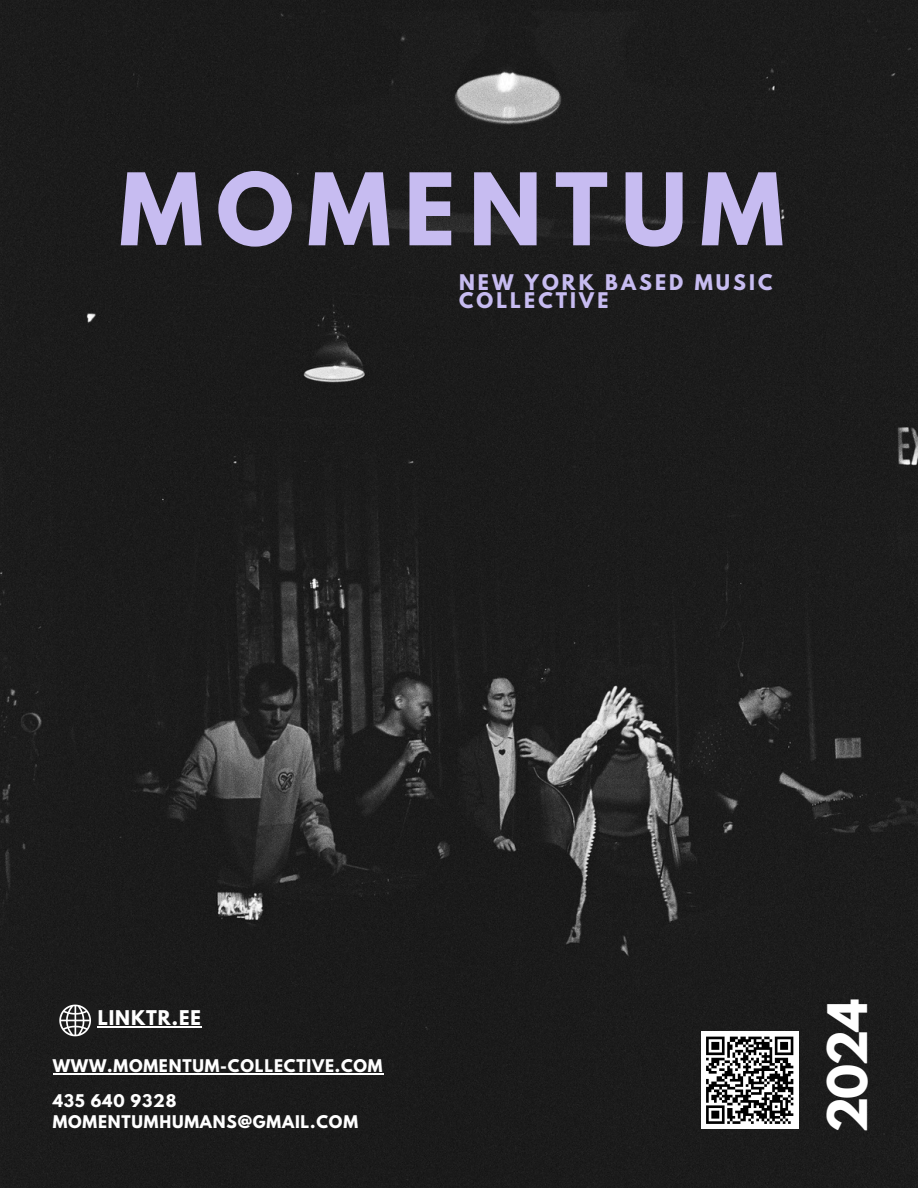
<style>
.page{position:relative;width:918px;height:1188px;background:#1c1c1c}
.page>*{position:absolute;margin:0;border:0;box-sizing:border-box;transform-origin:0 0}
.t1{font:700 88.5px "League Spartan";letter-spacing:.15em;color:#c7bcf1}
.t2{font:700 48.3px "League Spartan";color:#fff}
.t3{font:700 19.05px/18px "League Spartan";letter-spacing:.165em;color:#c7bcf1}
.t4{font:700 18px "League Spartan";letter-spacing:.055em;color:#fff}
.t5{font:700 15.45px "League Spartan";letter-spacing:.055em;color:#fff}
</style>
<div class="page">
<div style="left:701px;top:1031px;width:98px;height:98px;background:#fff"></div>
<svg style="left:706px;top:1036px;width:88px;height:88px"></svg>
<svg style="left:53px;top:998px;width:45px;height:45px"></svg>
<hr style="left:53px;top:1073px;width:330px;height:1px;background:#fff">
<hr style="left:98px;top:1026px;width:104px;height:1px;background:#fff">
<h1 class="t1" style="left:119px;top:166px;width:666px">MOMENTUM</h1>
<h3 class="t3" style="left:459px;top:276px;width:315px">NEW YORK BASED MUSIC<br>COLLECTIVE</h3>
<p class="t4" style="left:98px;top:1009px;width:105px">LINKTR.EE</p>
<p class="t5" style="left:53px;top:1058px;width:331px">WWW.MOMENTUM-COLLECTIVE.COM</p>
<h3 class="t5" style="left:53px;top:1093px;width:125px">435 640 9328</h3>
<p class="t5" style="left:53px;top:1114px;width:307px">MOMENTUMHUMANS@GMAIL.COM</p>
<p class="t2" style="left:824px;top:1133px;width:137px;rotate:-90deg">2024</p>
</div>
